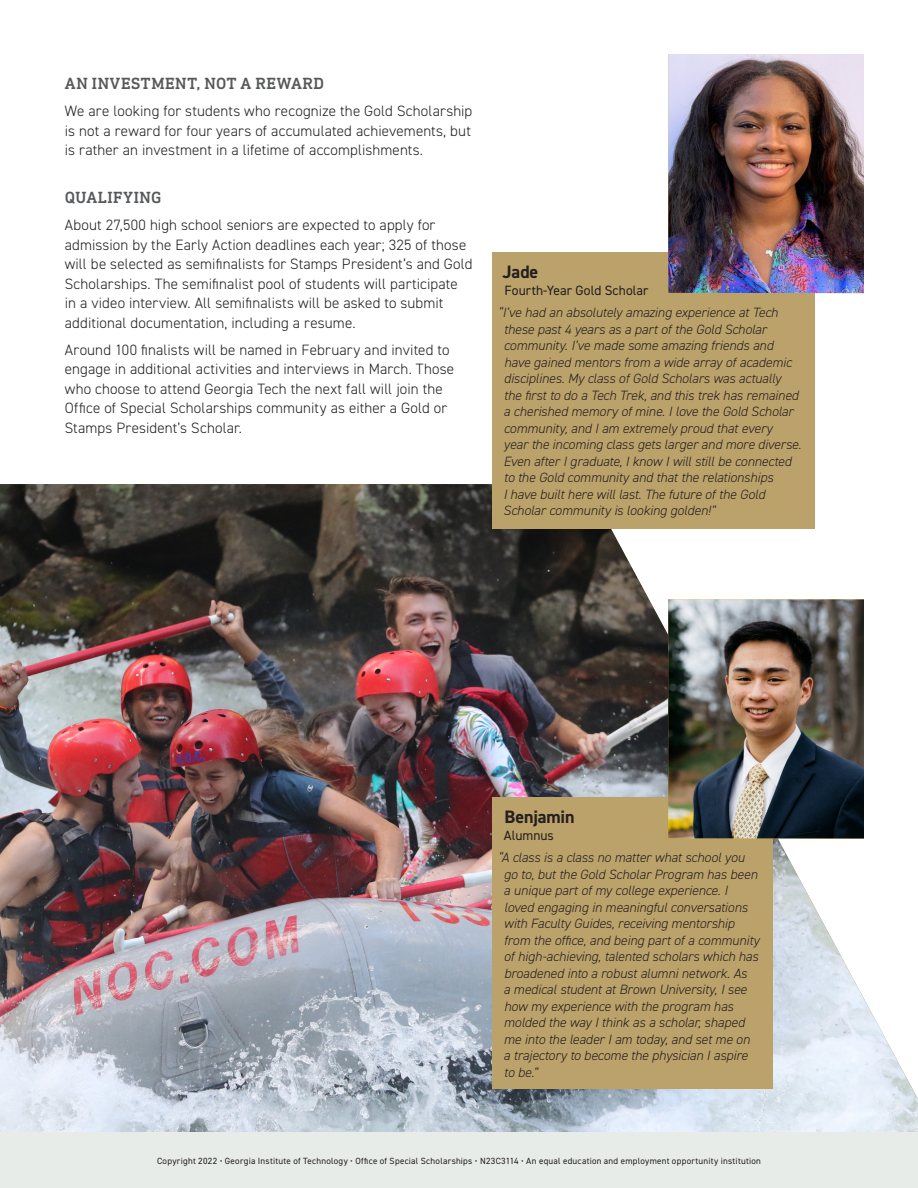
<style>
.page{position:relative;width:918px;height:1188px;background:#fff}
.page>*{position:absolute;margin:0;border:0;box-sizing:border-box;transform-origin:0 0}
.t1{font:700 18px "DIN2014";letter-spacing:-.01em;color:#231f20}
.Header_2{font:500 16.5px "DIN Next Slab Pro";letter-spacing:.035em;color:#57585a}
.New_Text_weight_bull{font:300 15px/19.5px "DIN2014";letter-spacing:.01em;color:#231f20}
.t2{font:italic 300 13.5px/16.5px "DIN2014";color:#231f20}
.t3{font:13.5px "DIN2014";letter-spacing:.005em;color:#231f20}
.t4{font:9px "DIN2014";letter-spacing:.03em;color:#231f20}
</style>
<div class="page">
<img style="left:0;top:484px;width:918px;height:649px">
<div style="left:492px;top:252px;width:322px;height:277px;background:#bba16a"></div>
<div style="left:492px;top:797px;width:280px;height:292px;background:#bba16a"></div>
<img style="left:668px;top:54px;width:196px;height:239px">
<img style="left:668px;top:599px;width:196px;height:240px">
<div style="left:0;top:1133px;width:918px;height:55px;background:#e8ece8"></div>
<p class="Header_2" style="left:65px;top:74px;width:261px">AN INVESTMENT, NOT A REWARD</p>
<p class="New_Text_weight_bull" style="left:65px;top:101px;width:409px;text-align:justify">We are looking for students who recognize the Gold Scholarship is not a reward for four years of accumulated achievements, but is rather an investment in a lifetime of accomplishments.</p>
<p class="Header_2" style="left:65px;top:188px;width:98px">QUALIFYING</p>
<p class="New_Text_weight_bull" style="left:65px;top:215px;width:409px">About 27,500 high school seniors are expected to apply for admission by the Early Action deadlines each year; 325 of those will be selected as semifinalists for Stamps President’s and Gold Scholarships. The semifinalist pool of students will participate in a video interview. All semifinalists will be asked to submit additional documentation, including a resume.</p>
<p class="New_Text_weight_bull" style="left:65px;top:340px;width:391px">Around 100 finalists will be named in February and invited to engage in additional activities and interviews in March. Those who choose to attend Georgia Tech the next fall will join the Office of Special Scholarships community as either a Gold or Stamps President’s Scholar.</p>
<p class="t1" style="left:503px;top:260px;width:37px">Jade</p>
<p class="t3" style="left:505px;top:282px;width:145px">Fourth-Year Gold Scholar</p>
<p class="t2" style="left:503px;top:304px;width:299px;text-indent:-6px">“I’ve had an absolutely amazing experience at Tech these past 4 years as a part of the Gold Scholar community. I’ve made some amazing friends and have gained mentors from a wide array of academic disciplines. My class of Gold Scholars was actually the first to do a Tech Trek, and this trek has remained a cherished memory of mine. I love the Gold Scholar community, and I am extremely proud that every<br>year the incoming class gets larger and more diverse.<br>Even after I graduate, I know I will still be connected to the Gold community and that the relationships<br>I have built here will last. The future of the Gold Scholar community is looking golden!”</p>
<p class="t1" style="left:505px;top:805px;width:71px">Benjamin</p>
<p class="t3" style="left:504px;top:827px;width:51px">Alumnus</p>
<p class="t2" style="left:504px;top:849px;width:257px;text-indent:-6px">“A class is a class no matter what school you go to, but the Gold Scholar Program has been a unique part of my college experience. I loved engaging in meaningful conversations with Faculty Guides, receiving mentorship from the office, and being part of a community of high-achieving, talented scholars which has broadened into a robust alumni network. As<br>a medical student at Brown University, I see how my experience with the program has molded the way I think as a scholar, shaped me into the leader I am today, and set me on a trajectory to become the physician I aspire to be.”</p>
<p class="t4" style="left:157px;top:1155px;width:605px">Copyright 2022 • Georgia Institute of Technology • Office of Special Scholarships • N23C3114 • An equal education and employment opportunity institution</p>
</div>
